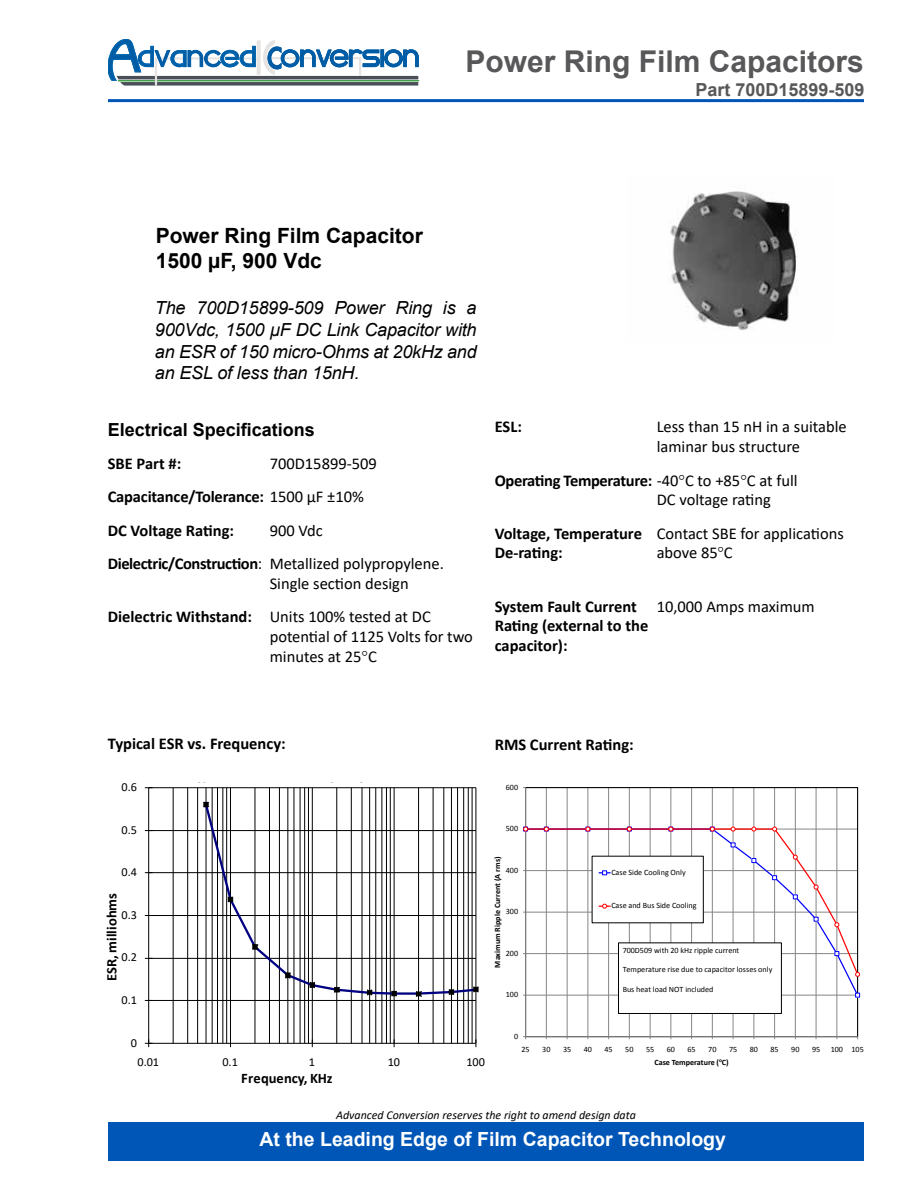
<style>
.page{position:relative;width:918px;height:1188px;background:#fff}
.page>*{position:absolute;margin:0;border:0;box-sizing:border-box;transform-origin:0 0}
.t1{font:700 30px "Arial";color:#58585a}
.t2{font:700 21px/25.2px "Arial";color:#000}
.t3{font:700 19.5px "Arial";color:#fff}
.t4{font:italic 18px/21.6px "Arial";letter-spacing:-.01em;color:#000;text-align:justify}
.t5{font:700 18px "Arial";color:#000}
.t6{font:700 18px "Arial";color:#58585a}
.t7{font:16.5px/19.8px "Calibri";color:#000}
.t8{font:700 16.5px/19.8px "Calibri";color:#000}
.t9{font:700 14.55px "Calibri";color:#000}
.t10{font:12.3px "Calibri";letter-spacing:-.005em;color:#000}
.t11{font:italic 12px "Calibri";color:#000}
.t12{font:8.1px "Calibri";letter-spacing:-.005em;color:#000}
.t13{font:700 8.1px "Calibri";color:#000}
.s1{font-weight:400}
.s2{font-weight:700}
.s3{font-family:"Times New Roman"}
</style>
<div class="page">
<hr style="left:108px;top:99px;width:756px;height:3px;background:#0056b7">
<div style="left:108px;top:1122px;width:756px;height:39px;background:#0056b7"></div>
<hr style="left:118px;top:80px;width:301px;height:1px;background:#41a047">
<svg style="left:108px;top:39px;width:310px;height:47px"></svg>
<img style="left:670px;top:191px;width:127px;height:139px">
<svg style="left:523px;top:787px;width:338px;height:253px"></svg>
<div style="left:619px;top:943px;width:162px;height:70px;background:#fff"></div>
<div style="left:618px;top:943px;width:164px;height:71px;border:1px solid #000"></div>
<svg style="left:144px;top:787px;width:335px;height:261px"></svg>
<h1 class="t1" style="left:466px;top:41px;width:400px">Power Ring Film Capacitors</h1>
<p class="t6" style="left:695px;top:77px;width:171px">Part 700D15899-509</p>
<p class="t2" style="left:156px;top:223px;width:269px">Power Ring Film Capacitor<br>1500 µF, 900 Vdc</p>
<p class="t4" style="left:155px;top:298px;width:323px">The 700D15899-509 Power Ring is a 900Vdc, 1500 µF DC Link Capacitor with an ESR of 150 micro-Ohms at 20kHz and an ESL of less than 15nH.</p>
<p class="t5" style="left:108px;top:417px;width:209px">Electrical Specifications</p>
<p class="t8" style="left:108px;top:454px;width:75px">SBE Part #:</p>
<p class="t8" style="left:108px;top:447px;width:271px;line-height:33.3px;text-indent:162px"><span class="s1">700D15899-509<br></span>Capacitance/Tolerance: <span class="s1">1500 µF ±10%<br></span>DC Voltage Rating:</p>
<p class="t7" style="left:108px;top:513px;width:338px;line-height:33.3px;text-indent:162px">900 Vdc<br><span class="s2">Dielectric/Construction</span>: Metallized polypropylene.</p>
<p class="t7" style="left:108px;top:566px;width:325px;line-height:33.3px;text-indent:162px">Single section design<br><span class="s2">Dielectric Withstand:</span> Units 100% tested at DC</p>
<p class="t7" style="left:270px;top:626px;width:205px">potential of 1125 Volts for two minutes at 25<span class="s3">°</span>C</p>
<p class="t8" style="left:495px;top:417px;width:29px">ESL:</p>
<p class="t7" style="left:657px;top:417px;width:192px">Less than 15 nH in a suitable laminar bus structure</p>
<p class="t7" style="left:657px;top:470px;width:143px;text-indent:-162px"><span class="s2">Operating Temperature:</span> -40<span class="s3">°</span>C to +85<span class="s3">°</span>C at full<br>DC voltage rating</p>
<p class="t8" style="left:495px;top:523px;width:351px">Voltage, Temperature <span class="s1">Contact SBE for applications<br></span>De-rating:</p>
<p class="t7" style="left:657px;top:543px;width:78px">above 85<span class="s3">°</span>C</p>
<p class="t8" style="left:495px;top:596px;width:322px">System Fault Current <span class="s1">10,000 Amps maximum<br></span>Rating (external to the<br>capacitor):</p>
<p class="t8" style="left:108px;top:734px;width:180px">Typical ESR vs. Frequency:</p>
<p class="t10" style="left:122px;top:778px;width:17px">0.6</p>
<p class="t8" style="left:495px;top:735px;width:140px">RMS Current Rating:</p>
<p class="t12" style="left:506px;top:782px;width:14px">600</p>
<p class="t10" style="left:122px;top:821px;width:17px">0.5</p>
<p class="t12" style="left:506px;top:824px;width:14px">500</p>
<p class="t10" style="left:122px;top:864px;width:17px">0.4</p>
<p class="t9" style="left:101px;top:981px;width:89px;rotate:-90deg">ESR, milliohms</p>
<p class="t10" style="left:122px;top:906px;width:17px">0.3</p>
<p class="t10" style="left:122px;top:949px;width:17px">0.2</p>
<p class="t10" style="left:122px;top:991px;width:17px">0.1</p>
<p class="t13" style="left:492px;top:968px;width:112px;rotate:-90deg">Maximum Ripple Current (A rms)</p>
<p class="t12" style="left:506px;top:865px;width:14px">400</p>
<p class="t12" style="left:506px;top:907px;width:14px">300</p>
<p class="t12" style="left:506px;top:948px;width:14px">200</p>
<p class="t12" style="left:506px;top:990px;width:14px">100</p>
<p class="t12" style="left:611px;top:867px;width:76px">Case Side Cooling Only</p>
<p class="t12" style="left:611px;top:901px;width:87px">Case and Bus Side Cooling</p>
<p class="t12" style="left:623px;top:945px;width:118px">700D509 with 20 kHz ripple current</p>
<p class="t12" style="left:623px;top:965px;width:151px">Temperature rise due to capacitor losses only</p>
<p class="t12" style="left:623px;top:984px;width:92px">Bus heat load NOT included</p>
<p class="t10" style="left:131px;top:1034px;width:8px">0</p>
<p class="t10" style="left:138px;top:1053px;width:23px">0.01</p>
<p class="t10" style="left:223px;top:1053px;width:17px">0.1</p>
<p class="t10" style="left:309px;top:1053px;width:8px">1</p>
<p class="t10" style="left:388px;top:1053px;width:14px">10</p>
<p class="t10" style="left:466px;top:1053px;width:20px">100</p>
<p class="t9" style="left:241px;top:1068px;width:93px">Frequency, KHz</p>
<p class="t12" style="left:514px;top:1031px;width:6px">0</p>
<p class="t12" style="left:522px;top:1044px;width:10px">25</p>
<p class="t12" style="left:542px;top:1044px;width:10px">30</p>
<p class="t12" style="left:563px;top:1044px;width:10px">35</p>
<p class="t12" style="left:584px;top:1044px;width:10px">40</p>
<p class="t12" style="left:605px;top:1044px;width:10px">45</p>
<p class="t12" style="left:625px;top:1044px;width:10px">50</p>
<p class="t12" style="left:646px;top:1044px;width:10px">55</p>
<p class="t12" style="left:667px;top:1044px;width:10px">60</p>
<p class="t12" style="left:688px;top:1044px;width:10px">65</p>
<p class="t12" style="left:708px;top:1044px;width:10px">70</p>
<p class="t12" style="left:729px;top:1044px;width:10px">75</p>
<p class="t12" style="left:750px;top:1044px;width:10px">80</p>
<p class="t12" style="left:771px;top:1044px;width:10px">85</p>
<p class="t12" style="left:791px;top:1044px;width:10px">90</p>
<p class="t12" style="left:812px;top:1044px;width:10px">95</p>
<p class="t12" style="left:831px;top:1044px;width:35px">100 105</p>
<p class="t13" style="left:654px;top:1057px;width:76px">Case Temperature (<sup>o</sup>C)</p>
<p class="t11" style="left:336px;top:1107px;width:301px">Advanced Conversion reserves the right to amend design data</p>
<p class="t3" style="left:259px;top:1125px;width:468px">At the Leading Edge of Film Capacitor Technology</p>
</div>
